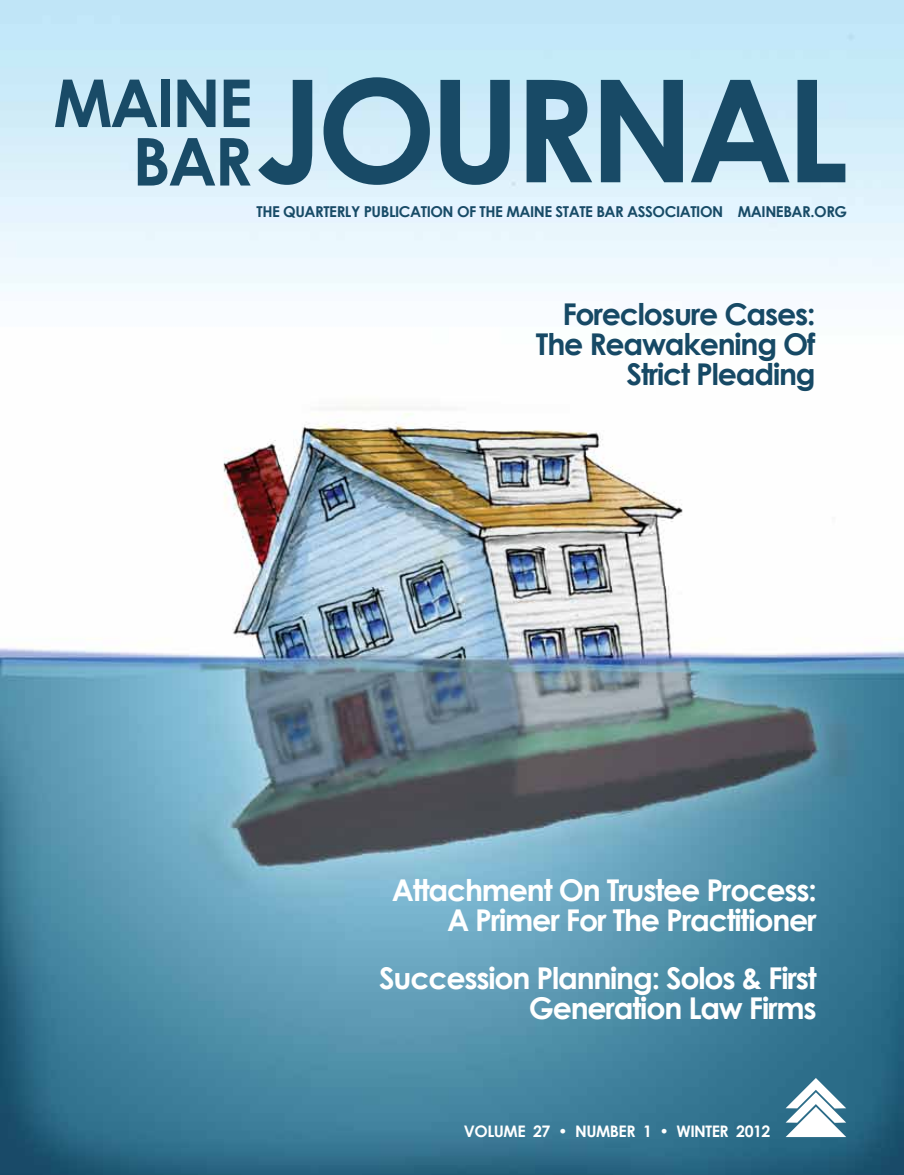
<style>
.page{position:relative;width:904px;height:1175px;background:#fff}
.page>*{position:absolute;margin:0;border:0;box-sizing:border-box;transform-origin:0 0}
.t1{font:700 142.5px "Century Gothic";letter-spacing:-.05em;color:#184a66}
.t2{font:700 66px "Century Gothic";letter-spacing:-.04em;color:#194b67}
.t3{font:700 30px/30px "Century Gothic";letter-spacing:-.04em;color:#fff;text-align:right}
.t4{font:700 30px/30px "Century Gothic";letter-spacing:-.04em;color:#164965;text-align:right}
.t5{font:700 15.9px "Century Gothic";letter-spacing:-.03em;color:#fff}
.t6{font:700 15px "Century Gothic";letter-spacing:-.03em;color:#174b67}
.s1{font-size:66px;color:#194b67}
</style>
<div class="page">
<img style="left:0;top:0;width:904px;height:1174px">
<svg style="left:785px;top:1078px;width:61px;height:59px"></svg>
<h1 class="t1" style="left:132px;top:41px;width:717px"><span class="s1">BAR</span>JOURNAL</h1>
<p class="t6" style="left:256px;top:202px;width:592px">THE QUARTERLY PUBLICATION OF THE MAINE STATE BAR ASSOCIATION MAINEBAR.ORG</p>
<h2 class="t2" style="left:53px;top:62px;width:201px">MAINE</h2>
<p class="t4" style="left:536px;top:298px;width:281px">Foreclosure Cases:<br>The Reawakening Of<br>Strict Pleading</p>
<p class="t3" style="left:392px;top:874px;width:426px">Attachment On Trustee Process:<br>A Primer For The Practitioner</p>
<p class="t3" style="left:379px;top:962px;width:439px">Succession Planning: Solos &amp; First<br>Generation Law Firms</p>
<p class="t5" style="left:464px;top:1120px;width:308px">VOLUME 27 • NUMBER 1 • WINTER 2012</p>
</div>
